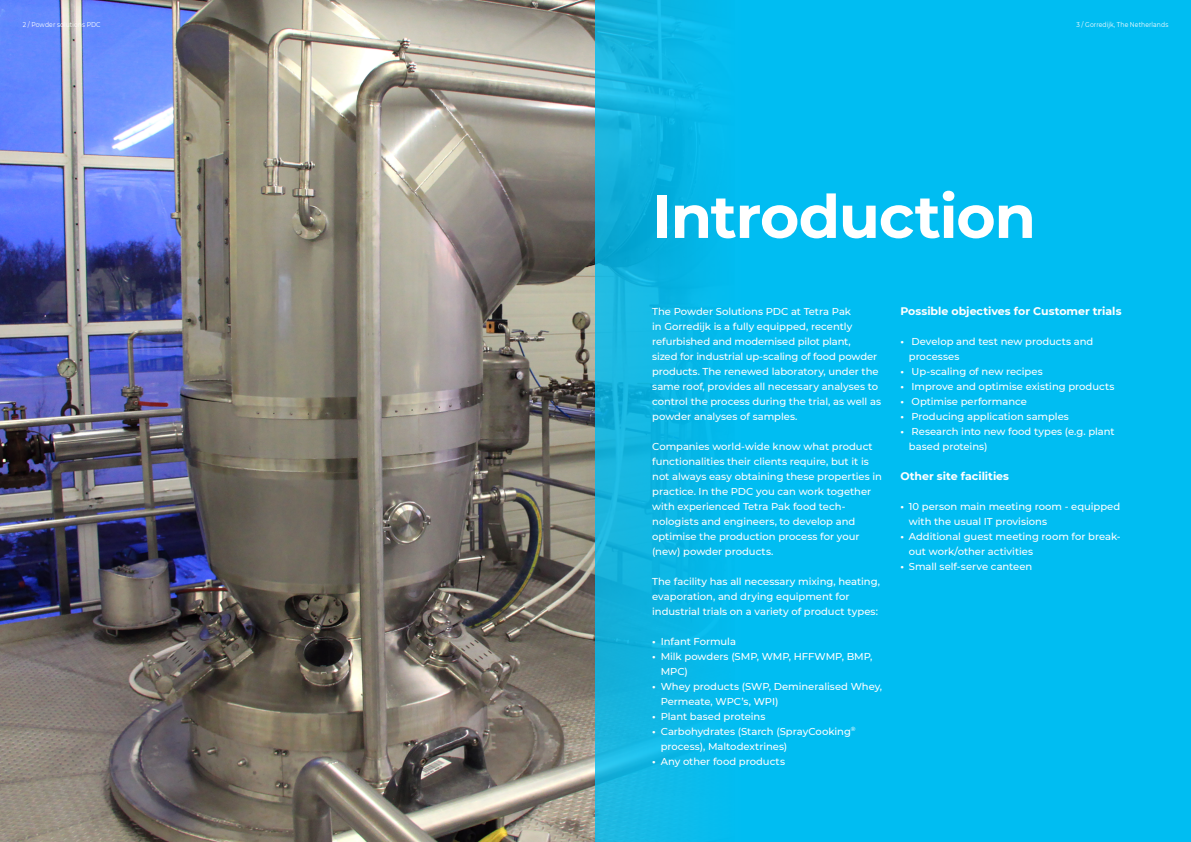
<style>
.page{position:relative;width:1191px;height:842px;background:#fff}
.page>*{position:absolute;margin:0;border:0;box-sizing:border-box;transform-origin:0 0}
.t1{font:700 60px "Montserrat";letter-spacing:-.02em;color:#fff}
.Bold_white{font:700 11px "Montserrat";color:#fff}
.Broad_text_White{font:500 10px/15px "Montserrat";letter-spacing:-.005em;color:#fff}
.t2{font:7px "Montserrat";letter-spacing:.01em;color:#fff;scale:.87 1}
.s1{font-weight:700}
</style>
<div class="page">
<img style="left:0;top:0;width:595px;height:842px">
<svg style="left:595px;top:0;width:596px;height:842px;background:#03bbee"></svg>
<p class="t2" style="left:23px;top:19px;width:91px">2 / Powder solutions PDC</p>
<p class="t2" style="left:1076px;top:19px;width:107px">3 / Gorredijk, The Netherlands</p>
<p class="t1" style="left:652px;top:173px;width:385px">Introduction</p>
<p class="Broad_text_White" style="left:652px;top:303px;width:230px">The Powder Solutions PDC at Tetra Pak<br>in Gorredijk is a fully equipped, recently refurbished and modernised pilot plant,<br>sized for industrial up-scaling of food powder products. The renewed laboratory, under the same roof, provides all necessary analyses to control the process during the trial, as well as powder analyses of samples.</p>
<p class="Broad_text_White" style="left:652px;top:438px;width:231px">Companies world-wide know what product functionalities their clients require, but it is not always easy obtaining these properties in practice. In the PDC you can work together with experienced Tetra Pak food tech&shy;nologists and engineers, to develop and optimise the production process for your (new) powder products.</p>
<p class="Broad_text_White" style="left:652px;top:573px;width:229px">The facility has all necessary mixing, heating, evaporation, and drying equipment for industrial trials on a variety of product types:</p>
<p class="Broad_text_White" style="left:652px;top:633px;width:85px"><span class="s1">•</span> Infant Formula</p>
<p class="Broad_text_White" style="left:660px;top:648px;width:213px;text-indent:-9px"><span class="s1">•</span> Milk powders (SMP, WMP, HFFWMP, BMP,<br>MPC)</p>
<p class="Broad_text_White" style="left:660px;top:678px;width:223px;text-indent:-9px"><span class="s1">•</span> Whey products (SWP, Demineralised Whey,<br>Permeate, WPC’s, WPI)</p>
<p class="Broad_text_White" style="left:652px;top:708px;width:115px"><span class="s1">•</span> Plant based proteins</p>
<p class="Broad_text_White" style="left:660px;top:723px;width:197px;text-indent:-9px"><span class="s1">•</span> Carbohydrates (Starch (SprayCooking<sup>® </sup>process), Maltodextrines)</p>
<p class="Broad_text_White" style="left:652px;top:753px;width:134px"><span class="s1">•</span> Any other food products</p>
<p class="Bold_white" style="left:900px;top:303px;width:223px">Possible objectives for Customer trials</p>
<p class="Broad_text_White" style="left:909px;top:333px;width:186px;text-indent:-9px"><span class="s1">•</span> Develop and test new products and processes</p>
<p class="Broad_text_White" style="left:900px;top:363px;width:144px"><span class="s1">•</span> Up-scaling of new recipes</p>
<p class="Broad_text_White" style="left:900px;top:378px;width:216px"><span class="s1">•</span> Improve and optimise existing products</p>
<p class="Broad_text_White" style="left:900px;top:393px;width:128px"><span class="s1">•</span> Optimise performance</p>
<p class="Broad_text_White" style="left:900px;top:408px;width:170px"><span class="s1">•</span> Producing application samples</p>
<p class="Broad_text_White" style="left:909px;top:423px;width:207px;text-indent:-9px"><span class="s1">•</span> Research into new food types (e.g. plant based proteins)</p>
<p class="Bold_white" style="left:900px;top:468px;width:110px">Other site facilities</p>
<p class="Broad_text_White" style="left:909px;top:498px;width:213px;text-indent:-9px"><span class="s1">•</span> 10 person main meeting room - equipped with the usual IT provisions</p>
<p class="Broad_text_White" style="left:909px;top:528px;width:213px;text-indent:-9px"><span class="s1">•</span> Additional guest meeting room for break&shy;out work/other activities</p>
<p class="Broad_text_White" style="left:900px;top:558px;width:133px"><span class="s1">•</span> Small self-serve canteen</p>
</div>
